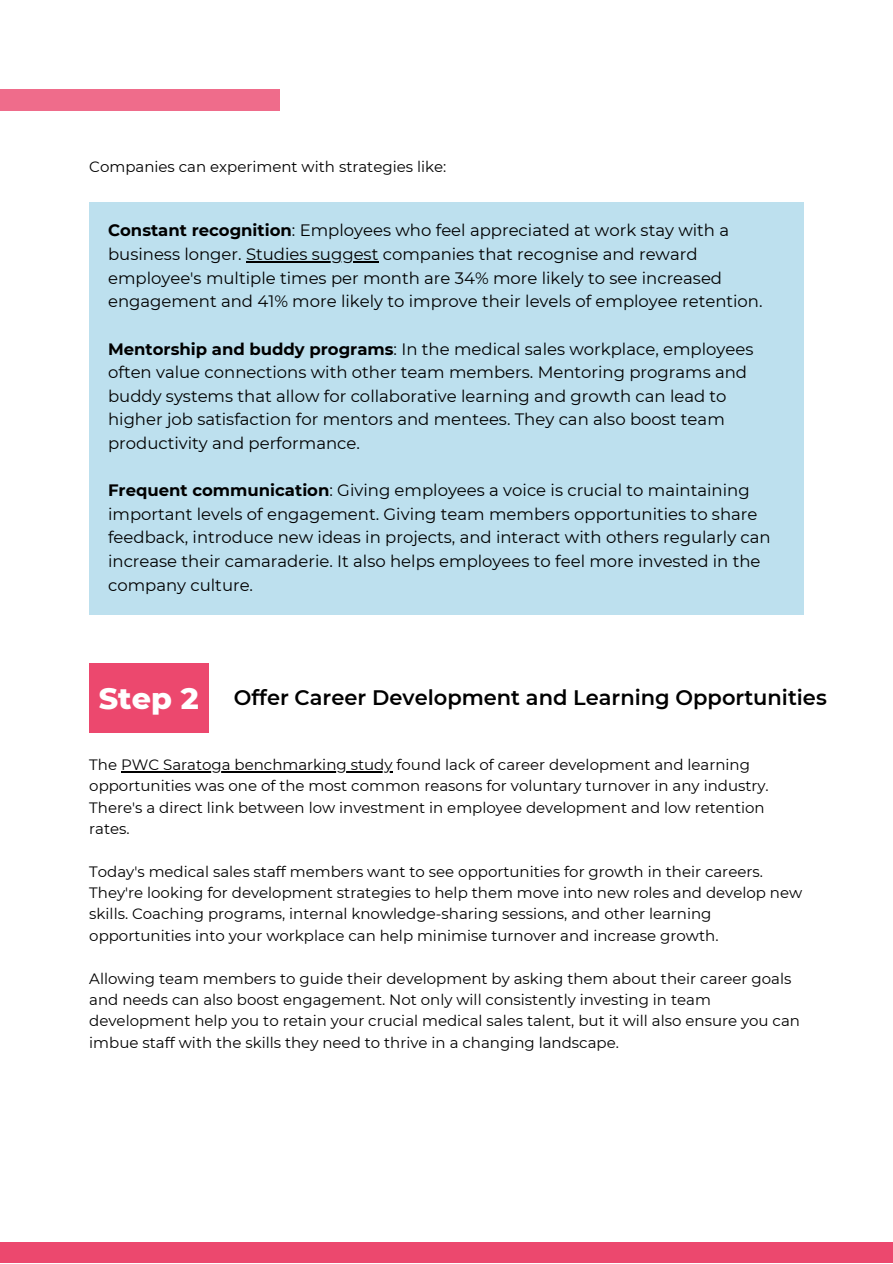
<style>
.page{position:relative;width:893px;height:1264px;background:#fff}
.page>*{position:absolute;margin:0;border:0;box-sizing:border-box;transform-origin:0 0}
.t1{font:600 21px "Montserrat";color:#000}
.t2{font:16.5px/23.5px "Montserrat";color:#000}
.t3{font:15px/21.3px "Montserrat";color:#000}
.s1{font-weight:700}
.s2{font-weight:800;font-size:30px;color:#fff}
</style>
<div class="page">
<div style="left:0;top:1242px;width:892px;height:20px;background:#ec486e"></div>
<div style="left:0;top:89px;width:279px;height:21px;background:#ef6c8b"></div>
<div style="left:89px;top:663px;width:119px;height:69px;background:#ec486e"></div>
<hr style="left:121px;top:771px;width:271px;height:1px;background:#000">
<div style="left:89px;top:202px;width:714px;height:413px;background:#bde0ee"></div>
<hr style="left:246px;top:261px;width:132px;height:1px;background:#000">
<p class="t3" style="left:89px;top:156px;width:358px">Companies can experiment with strategies like:</p>
<p class="t2" style="left:108px;top:219px;width:656px"><span class="s1">Constant recognition</span>: Employees who feel appreciated at work stay with a business longer. Studies suggest companies that recognise and reward employee's multiple times per month are 34% more likely to see increased engagement and 41% more likely to improve their levels of employee retention.</p>
<p class="t2" style="left:108px;top:337px;width:646px"><span class="s1">Mentorship and buddy programs</span>: In the medical sales workplace, employees often value connections with other team members. Mentoring programs and buddy systems that allow for collaborative learning and growth can lead to higher job satisfaction for mentors and mentees. They can also boost team productivity and performance.</p>
<p class="t2" style="left:108px;top:478px;width:664px"><span class="s1">Frequent communication</span>: Giving employees a voice is crucial to maintaining important levels of engagement. Giving team members opportunities to share feedback, introduce new ideas in projects, and interact with others regularly can increase their camaraderie. It also helps employees to feel more invested in the company culture.</p>
<h1 class="t1" style="left:99px;top:685px;width:729px"><span class="s2">Step 2</span> Offer Career Development and Learning Opportunities</h1>
<p class="t3" style="left:89px;top:753px;width:681px">The PWC Saratoga benchmarking study found lack of career development and learning opportunities was one of the most common reasons for voluntary turnover in any industry.<br>There's a direct link between low investment in employee development and low retention rates.</p>
<p class="t3" style="left:89px;top:860px;width:714px">Today's medical sales staff members want to see opportunities for growth in their careers.<br>They're looking for development strategies to help them move into new roles and develop new skills. Coaching programs, internal knowledge-sharing sessions, and other learning opportunities into your workplace can help minimise turnover and increase growth.</p>
<p class="t3" style="left:89px;top:967px;width:712px">Allowing team members to guide their development by asking them about their career goals and needs can also boost engagement. Not only will consistently investing in team development help you to retain your crucial medical sales talent, but it will also ensure you can imbue staff with the skills they need to thrive in a changing landscape.</p>
</div>
